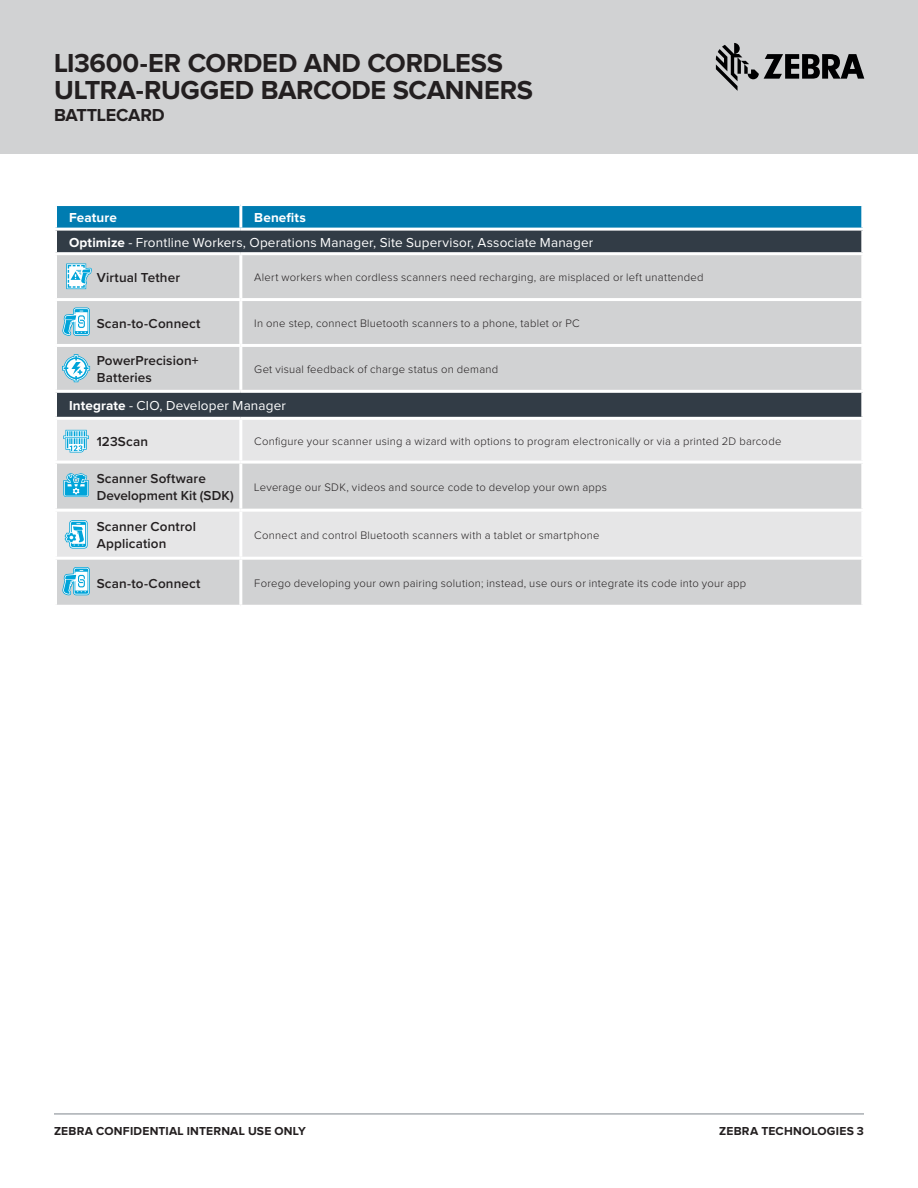
<style>
.page{position:relative;width:918px;height:1188px;background:#fff}
.page>*{position:absolute;margin:0;border:0;box-sizing:border-box;transform-origin:0 0}
.t1{font:700 27px/27px "Proxima Nova";letter-spacing:-.01em;color:#231f20}
.t2{font:700 18px "Proxima Nova";letter-spacing:-.01em;color:#231f20}
.t3{font:600 13.5px/16.5px "Proxima Nova";letter-spacing:.01em;color:#231f20}
.t4{font:13.5px/24.6px "Proxima Nova";letter-spacing:.01em;color:#fff}
.t5{font:700 13.5px "Proxima Nova";letter-spacing:.01em;color:#fff}
.t6{font:700 12px "Proxima Nova";letter-spacing:.02em;color:#231f20}
.t7{font:300 11.25px "Proxima Nova";letter-spacing:.025em;color:#231f20}
.s1{font-weight:700}
</style>
<div class="page">
<div style="left:0;top:0;width:918px;height:153px;background:#d1d2d3"></div>
<svg style="left:716px;top:43px;width:148px;height:48px"></svg>
<hr style="left:54px;top:1114px;width:810px;height:1px;background:#7e868d">
<svg style="left:57px;top:206px;width:804px;height:22px;background:#057eb2"></svg>
<div style="left:57px;top:231px;width:804px;height:21px;background:#323c46"></div>
<svg style="left:57px;top:255px;width:804px;height:350px;background:#bdbfc1"></svg>
<svg style="left:57px;top:420px;width:804px;height:137px;background:#dfdfe0"></svg>
<hr style="left:54px;top:298px;width:187px;height:3px;background:#fff">
<hr style="left:241px;top:298px;width:623px;height:3px;background:#fff">
<hr style="left:54px;top:344px;width:187px;height:3px;background:#fff">
<hr style="left:241px;top:344px;width:623px;height:3px;background:#fff">
<hr style="left:54px;top:390px;width:187px;height:3px;background:#fff">
<hr style="left:241px;top:390px;width:623px;height:3px;background:#fff">
<hr style="left:54px;top:461px;width:187px;height:3px;background:#fff">
<hr style="left:241px;top:461px;width:623px;height:3px;background:#fff">
<hr style="left:54px;top:509px;width:187px;height:3px;background:#fff">
<hr style="left:241px;top:509px;width:623px;height:3px;background:#fff">
<hr style="left:54px;top:557px;width:187px;height:3px;background:#fff">
<hr style="left:241px;top:557px;width:623px;height:3px;background:#fff">
<hr style="left:54px;top:417px;width:187px;height:3px;background:#fff">
<hr style="left:241px;top:417px;width:623px;height:3px;background:#fff">
<hr style="left:239px;top:206px;width:3px;height:22px;background:#fff">
<hr style="left:239px;top:255px;width:3px;height:43px;background:#fff">
<hr style="left:239px;top:301px;width:3px;height:43px;background:#fff">
<hr style="left:239px;top:347px;width:3px;height:43px;background:#fff">
<hr style="left:239px;top:420px;width:3px;height:41px;background:#fff">
<hr style="left:239px;top:464px;width:3px;height:45px;background:#fff">
<hr style="left:239px;top:512px;width:3px;height:45px;background:#fff">
<hr style="left:239px;top:560px;width:3px;height:45px;background:#fff">
<svg style="left:66px;top:264px;width:26px;height:25px"></svg>
<svg style="left:62px;top:354px;width:28px;height:28px"></svg>
<svg style="left:63px;top:430px;width:26px;height:23px"></svg>
<svg style="left:63px;top:473px;width:26px;height:24px"></svg>
<svg style="left:65px;top:520px;width:23px;height:29px"></svg>
<svg style="left:62px;top:567px;width:28px;height:28px"></svg>
<svg style="left:62px;top:308px;width:28px;height:28px"></svg>
<h1 class="t1" style="left:54px;top:51px;width:481px">LI3600-ER CORDED AND CORDLESS<br>ULTRA-RUGGED BARCODE SCANNERS</h1>
<h2 class="t2" style="left:54px;top:106px;width:112px">BATTLECARD</h2>
<p class="t4" style="left:69px;top:206px;width:526px;text-indent:185px"><span class="s1">Benefits<br>Optimize</span> - Frontline Workers, Operations Manager, Site Supervisor, Associate Manager</p>
<p class="t3" style="left:97px;top:269px;width:85px">Virtual Tether</p>
<p class="t7" style="left:254px;top:272px;width:451px">Alert workers when cordless scanners need recharging, are misplaced or left unattended</p>
<p class="t3" style="left:97px;top:315px;width:105px">Scan-to-Connect</p>
<p class="t7" style="left:254px;top:318px;width:327px">In one step, connect Bluetooth scanners to a phone, tablet or PC</p>
<p class="t3" style="left:97px;top:352px;width:103px">PowerPrecision+<br>Batteries</p>
<p class="t7" style="left:254px;top:364px;width:245px">Get visual feedback of charge status on demand</p>
<p class="t4" style="left:69px;top:394px;width:218px"><span class="s1">Integrate</span> - CIO, Developer Manager</p>
<p class="t3" style="left:97px;top:432px;width:53px">123Scan</p>
<p class="t7" style="left:254px;top:436px;width:529px">Configure your scanner using a wizard with options to program electronically or via a printed 2D barcode</p>
<p class="t3" style="left:97px;top:470px;width:139px">Scanner Software<br>Development Kit (SDK)</p>
<p class="t7" style="left:254px;top:482px;width:354px">Leverage our SDK, videos and source code to develop your own apps</p>
<p class="t3" style="left:97px;top:518px;width:101px">Scanner Control<br>Application</p>
<p class="t7" style="left:254px;top:530px;width:347px">Connect and control Bluetooth scanners with a tablet or smartphone</p>
<p class="t3" style="left:97px;top:574px;width:105px">Scan-to-Connect</p>
<p class="t7" style="left:254px;top:578px;width:493px">Forego developing your own pairing solution; instead, use ours or integrate its code into your app</p>
<p class="t5" style="left:69px;top:211px;width:49px">Feature</p>
<p class="t6" style="left:54px;top:1125px;width:253px">ZEBRA CONFIDENTIAL INTERNAL USE ONLY</p>
<p class="t6" style="left:719px;top:1125px;width:146px">ZEBRA TECHNOLOGIES 3</p>
</div>
